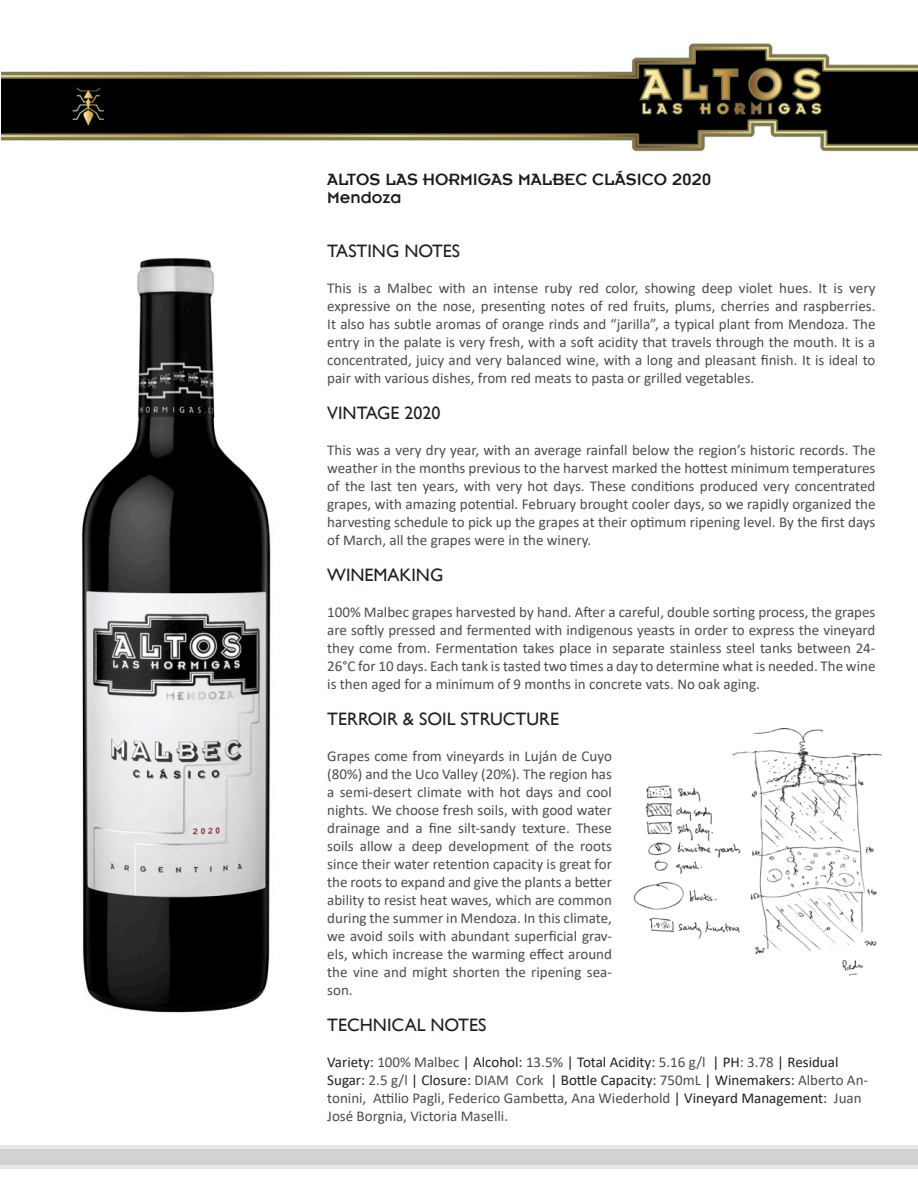
<style>
.page{position:relative;width:918px;height:1188px;background:#fff}
.page>*{position:absolute;margin:0;border:0;box-sizing:border-box;transform-origin:0 0}
.t1{font:18px "Gill Sans";color:#231f20}
.t2{font:18px/18px "Insignia LT";color:#1c1a1d}
.t3{font:15px/18px "Calibri";color:#4b4c4d;text-align:justify}
.s1{color:#231f20}
</style>
<div class="page">
<img style="left:1px;top:43px;width:917px;height:109px">
<div style="left:0;top:1145px;width:918px;height:24px;background:#e6e7e9"></div>
<div style="left:0;top:1150px;width:918px;height:15px;background:#d1d2d4"></div>
<img style="left:82px;top:257px;width:189px;height:756px">
<img style="left:633px;top:728px;width:249px;height:248px">
<p class="t2" style="left:327px;top:170px;width:386px">ALTOS LAS HORMIGAS MALBEC CLÁSICO 2020<br>Mendoza</p>
<p class="t1" style="left:327px;top:240px;width:134px">TASTING NOTES</p>
<p class="t3" style="left:327px;top:278px;width:550px">This is a Malbec with an intense ruby red color, showing deep violet hues. It is very expressive on the nose, presenting notes of red fruits, plums, cherries and raspberries.<br>It also has subtle aromas of orange rinds and “jarilla”, a typical plant from Mendoza. The entry in the palate is very fresh, with a soft acidity that travels through the mouth. It is a concentrated, juicy and very balanced wine, with a long and pleasant finish. It is ideal to pair with various dishes, from red meats to pasta or grilled vegetables.</p>
<p class="t1" style="left:327px;top:402px;width:115px">VINTAGE 2020</p>
<p class="t3" style="left:327px;top:440px;width:550px">This was a very dry year, with an average rainfall below the region’s historic records. The weather in the months previous to the harvest marked the hottest minimum temperatures of the last ten years, with very hot days. These conditions produced very concentrated grapes, with amazing potential. February brought cooler days, so we rapidly organized the harvesting schedule to pick up the grapes at their optimum ripening level. By the first days of March, all the grapes were in the winery.</p>
<p class="t1" style="left:327px;top:564px;width:118px">WINEMAKING</p>
<p class="t3" style="left:327px;top:602px;width:550px">100% Malbec grapes harvested by hand. After a careful, double sorting process, the grapes are softly pressed and fermented with indigenous yeasts in order to express the vineyard they come from. Fermentation takes place in separate stainless steel tanks between 24- 26°C for 10 days. Each tank is tasted two times a day to determine what is needed. The wine is then aged for a minimum of 9 months in concrete vats. No oak aging.</p>
<p class="t1" style="left:327px;top:708px;width:233px">TERROIR &amp; SOIL STRUCTURE</p>
<p class="t3" style="left:327px;top:746px;width:286px">Grapes come from vineyards in Luján de Cuyo (80%) and the Uco Valley (20%). The region has a semi-desert climate with hot days and cool nights. We choose fresh soils, with good water drainage and a fine silt-sandy texture. These soils allow a deep development of the roots since their water retention capacity is great for the roots to expand and give the plants a better ability to resist heat waves, which are common during the summer in Mendoza. In this climate, we avoid soils with abundant superficial grav&shy;els, which increase the warming effect around the vine and might shorten the ripening sea&shy;son.</p>
<p class="t1" style="left:327px;top:1014px;width:161px">TECHNICAL NOTES</p>
<p class="t3" style="left:327px;top:1052px;width:542px;text-align:left"><span class="s1">Variety:</span> 100% Malbec <span class="s1">| Alcohol:</span> 13.5% <span class="s1">| Total Acidity:</span> 5.16 g/l <span class="s1">| PH</span>: 3.78 <span class="s1">| Residual Sugar:</span> 2.5 g/l <span class="s1">| Closure:</span> DIAM Cork <span class="s1">| Bottle Capacity:</span> 750mL <span class="s1">| Winemakers:</span> Alberto An&shy;tonini, Attilio Pagli, Federico Gambetta, Ana Wiederhold <span class="s1">| Vineyard Management:</span> Juan José Borgnia, Victoria Maselli.</p>
</div>
